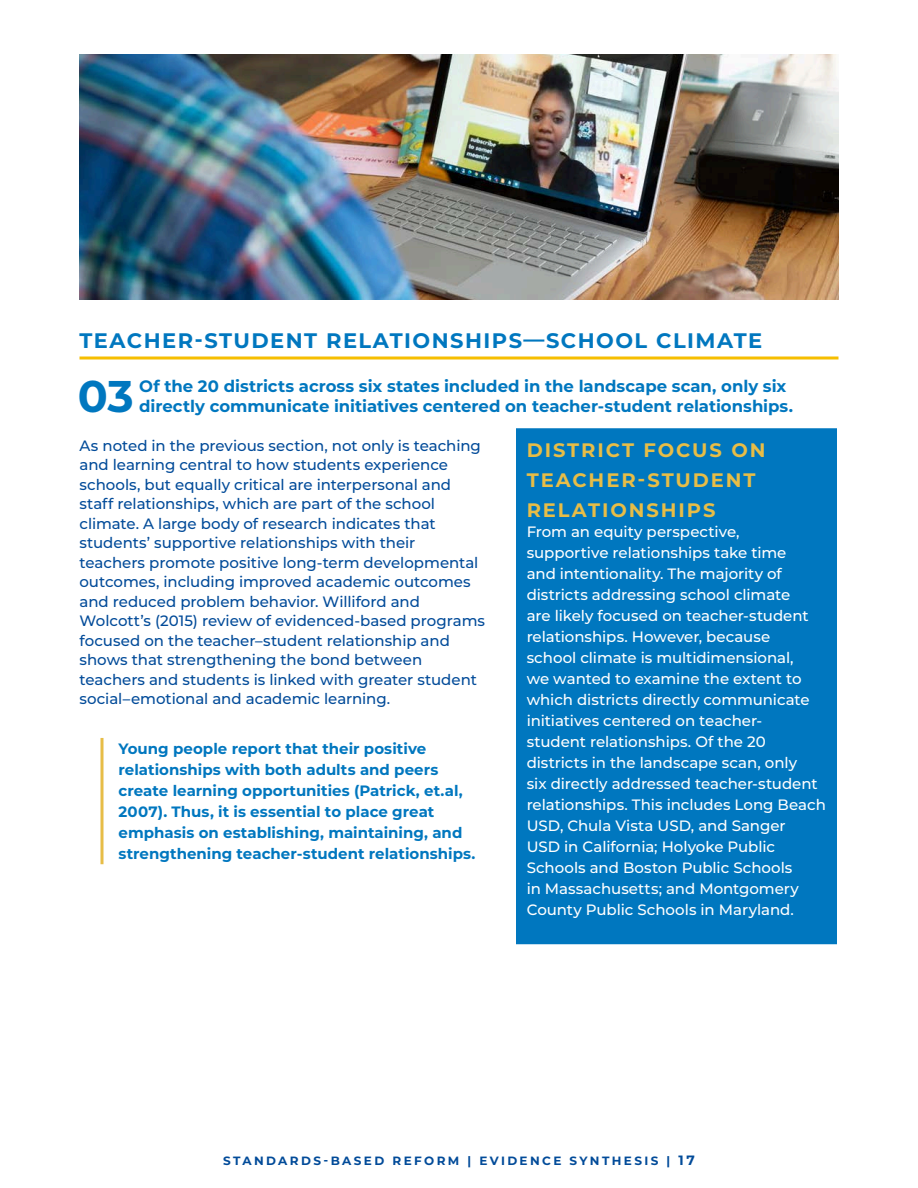
<style>
.page{position:relative;width:918px;height:1188px;background:#fff}
.page>*{position:absolute;margin:0;border:0;box-sizing:border-box;transform-origin:0 0}
.Body_Text{font:700 44.4px "Montserrat";color:#0077bf}
.Section_Title{font:700 21px "Montserrat";letter-spacing:.07em;color:#0077bf}
.Subsection{font:700 19.5px/30px "Montserrat";letter-spacing:.1em;color:#e7bd47}
.Body_Text-2{font:700 16.5px/19.5px "Montserrat";letter-spacing:-.005em;color:#0077bf}
.Yellow_Arrow_Bullets{font:500 15px/19.5px "Montserrat";letter-spacing:-.005em;color:#024b99}
.Bullets-Equity_Chall{font:500 15px/21px "Montserrat";letter-spacing:-.005em;color:#fff}
.Increased_Emphasis-B{font:700 15px/21px "Montserrat";color:#0077bf}
.t1{font:700 12px "Montserrat";letter-spacing:.2em;color:#024b99}
.s1{font-size:13.5px}
</style>
<div class="page">
<svg style="left:100px;top:739px;width:4px;height:124px"></svg>
<div style="left:514px;top:427px;width:324px;height:519px;background:#0077bf;border:2px solid #fff"></div>
<img style="left:80px;top:54px;width:758px;height:246px">
<hr style="left:80px;top:357px;width:758px;height:3px;background:#f6be00">
<p class="Section_Title" style="left:80px;top:325px;width:684px">TEACHER-STUDENT RELATIONSHIPS—SCHOOL CLIMATE</p>
<p class="Body_Text" style="left:78px;top:364px;width:58px">03</p>
<p class="Body_Text-2" style="left:139px;top:376px;width:655px">Of the 20 districts across six states included in the landscape scan, only six directly communicate initiatives centered on teacher-student relationships.</p>
<p class="Yellow_Arrow_Bullets" style="left:80px;top:435px;width:407px">As noted in the previous section, not only is teaching and learning central to how students experience schools, but equally critical are interpersonal and staff relationships, which are part of the school climate. A large body of research indicates that students’ supportive relationships with their<br>teachers promote positive long-term developmental outcomes, including improved academic outcomes and reduced problem behavior. Williford and Wolcott’s (2015) review of evidenced-based programs focused on the teacher–student relationship and shows that strengthening the bond between teachers and students is linked with greater student social–emotional and academic learning.</p>
<p class="Increased_Emphasis-B" style="left:118px;top:737px;width:359px">Young people report that their positive relationships with both adults and peers create learning opportunities (Patrick, et.al, 2007). Thus, it is essential to place great emphasis on establishing, maintaining, and strengthening teacher-student relationships.</p>
<p class="Subsection" style="left:527px;top:434px;width:240px">DISTRICT FOCUS ON<br>TEACHER-STUDENT<br>RELATIONSHIPS</p>
<p class="Bullets-Equity_Chall" style="left:527px;top:521px;width:301px">From an equity perspective,<br>supportive relationships take time<br>and intentionality. The majority of districts addressing school climate<br>are likely focused on teacher-student relationships. However, because<br>school climate is multidimensional,<br>we wanted to examine the extent to which districts directly communicate initiatives centered on teacher-<br>student relationships. Of the 20 districts in the landscape scan, only<br>six directly addressed teacher-student relationships. This includes Long Beach USD, Chula Vista USD, and Sanger<br>USD in California; Holyoke Public Schools and Boston Public Schools<br>in Massachusetts; and Montgomery County Public Schools in Maryland.</p>
<p class="t1" style="left:223px;top:1153px;width:473px">STANDARDS-BASED REFORM | EVIDENCE SYNTHESIS | <span class="s1">17</span></p>
</div>
